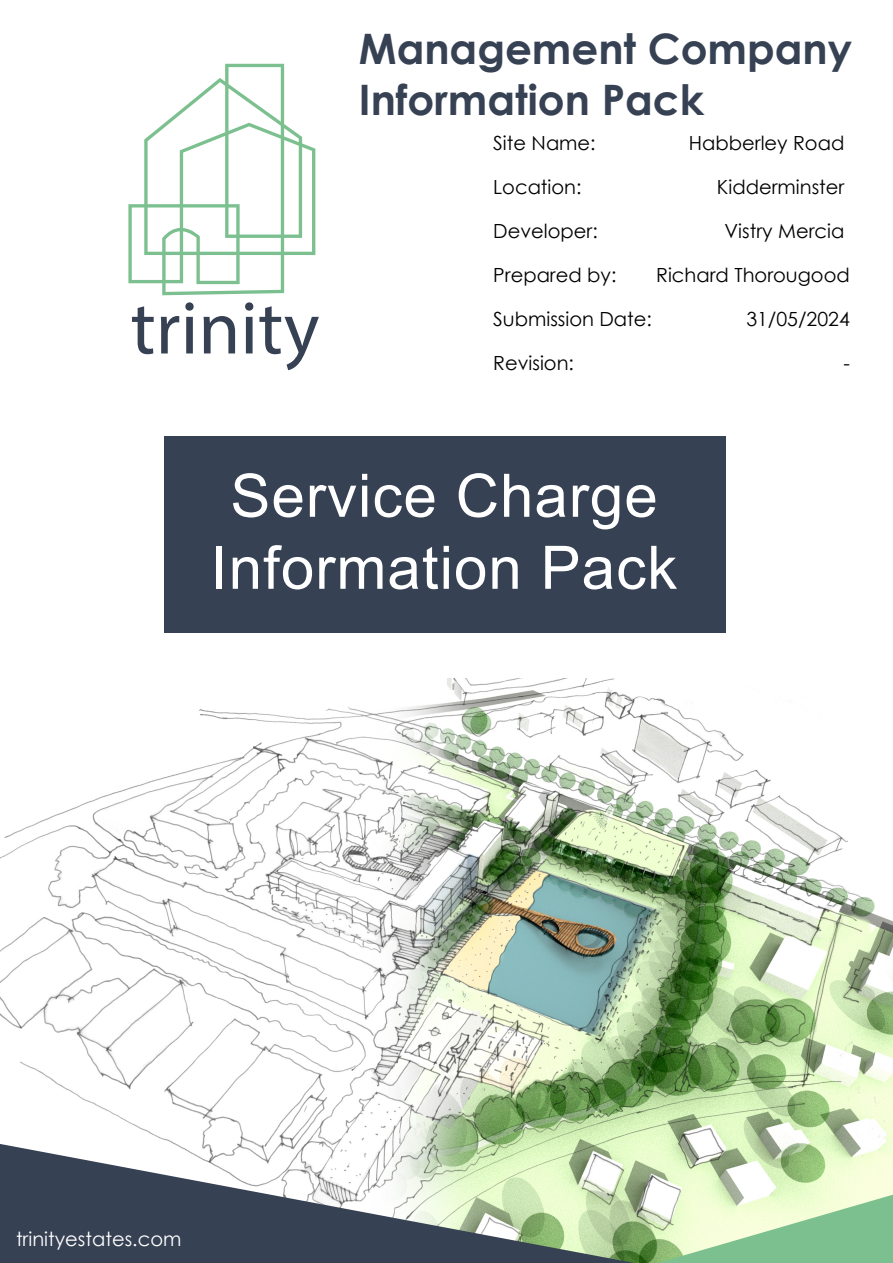
<style>
.page{position:relative;width:893px;height:1263px;background:#fff}
.page>*{position:absolute;margin:0;border:0;box-sizing:border-box;transform-origin:0 0}
.t1{font:60px/72px "Arial";letter-spacing:.02em;color:#fff;text-align:center}
.t2{font:700 42px/50.4px "Century Gothic";color:#364153}
.t3{font:19.5px "Century Gothic";color:#000}
.t4{font:19.5px "Century Gothic";color:#fff}
</style>
<div class="page">
<img style="left:0;top:679px;width:893px;height:584px">
<svg style="left:128px;top:64px;width:187px;height:231px"></svg>
<svg style="left:132px;top:306px;width:22px;height:48px"></svg>
<svg style="left:161px;top:316px;width:18px;height:37px"></svg>
<svg style="left:185px;top:302px;width:9px;height:51px"></svg>
<svg style="left:204px;top:316px;width:31px;height:37px"></svg>
<svg style="left:245px;top:302px;width:8px;height:51px"></svg>
<svg style="left:259px;top:306px;width:60px;height:64px"></svg>
<svg style="left:0;top:1144px;width:634px;height:119px"></svg>
<svg style="left:658px;top:1195px;width:235px;height:68px;background:#b3dcb0"></svg>
<div style="left:164px;top:436px;width:562px;height:197px;background:#364153"></div>
<h2 class="t2" style="left:359px;top:22px;width:495px">Management Company<br>Information Pack</h2>
<p class="t3" style="left:689px;top:130px;width:157px">Habberley Road</p>
<p class="t3" style="left:717px;top:174px;width:129px">Kidderminster</p>
<p class="t3" style="left:725px;top:218px;width:121px">Vistry Mercia</p>
<p class="t3" style="left:656px;top:262px;width:195px">Richard Thorougood</p>
<p class="t3" style="left:746px;top:306px;width:105px">31/05/2024</p>
<p class="t3" style="left:843px;top:350px;width:8px">-</p>
<p class="t3" style="left:493px;top:129px;width:104px">Site Name:</p>
<p class="t3" style="left:493px;top:173px;width:90px">Location:</p>
<p class="t3" style="left:493px;top:217px;width:106px">Developer:</p>
<p class="t3" style="left:493px;top:261px;width:125px">Prepared by:</p>
<p class="t3" style="left:493px;top:305px;width:160px">Submission Date:</p>
<p class="t3" style="left:493px;top:350px;width:82px">Revision:</p>
<h1 class="t1" style="left:211px;top:459px;width:468px">Service Charge<br>Information Pack</h1>
<p class="t4" style="left:16px;top:1225px;width:167px">trinityestates.com</p>
</div>
